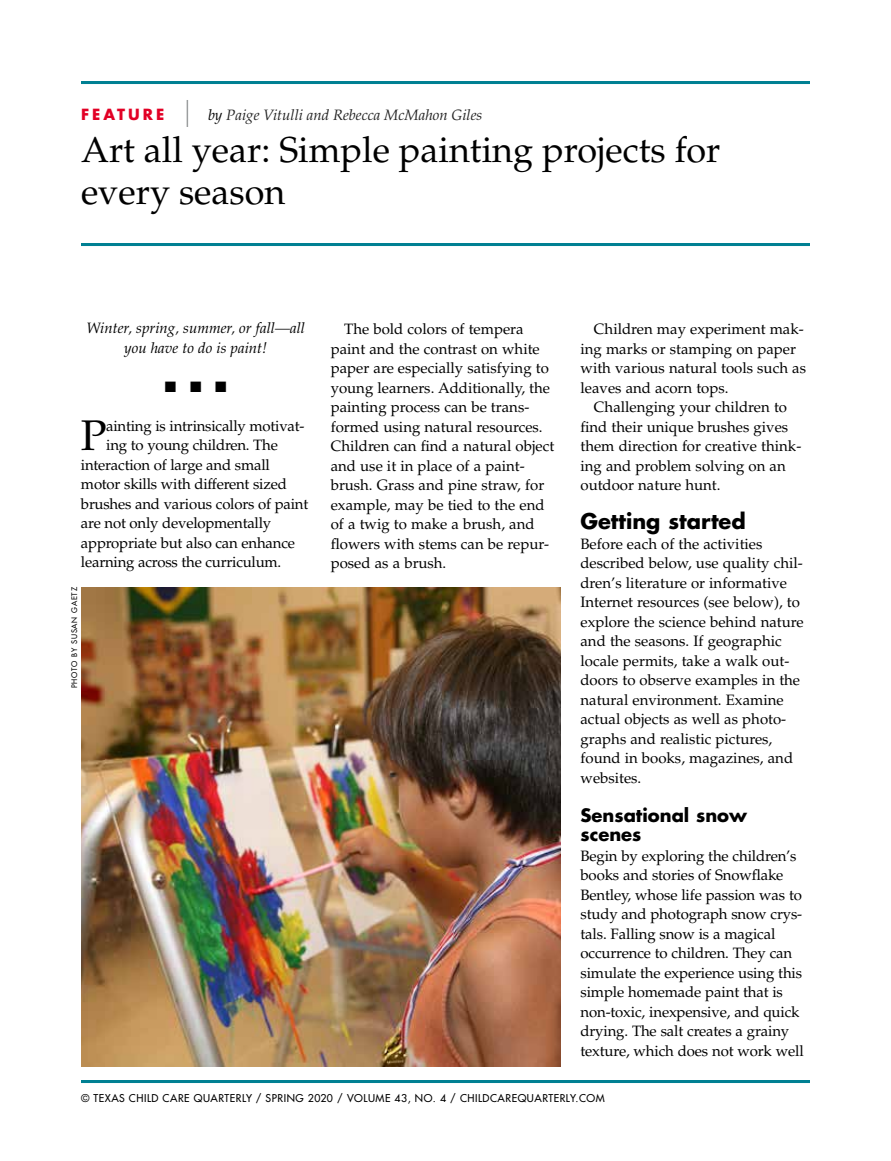
<style>
.page{position:relative;width:891px;height:1161px;background:#fff}
.page>*{position:absolute;margin:0;border:0;box-sizing:border-box;transform-origin:0 0}
.t1{font:42.9px "Palatino";color:#000}
.t2{font:36px/42px "Palatino";color:#000}
.t3{font:700 21px "Futura";color:#000}
.t4{font:700 18px/19.5px "Futura";color:#000}
.t5{font:15px/19.5px "Palatino";color:#000}
.t6{font:italic 15px/19.5px "Palatino";color:#000;text-align:center}
.t7{font:italic 15px "Palatino";color:#222}
.t8{font:700 15px "Futura";letter-spacing:.2em;color:#e20025}
.t9{font:15px "Zapf Dingbats";color:#000}
.t10{font:10.5px "Futura";letter-spacing:.05em;color:#000}
.t11{font:7.5px "Futura";letter-spacing:.1em;color:#000}
.s1{color:#000}
</style>
<div class="page">
<hr style="left:81px;top:81px;width:729px;height:3px;background:#008093">
<hr style="left:81px;top:1080px;width:729px;height:3px;background:#008093">
<img style="left:81px;top:587px;width:479px;height:479px">
<hr style="left:81px;top:243px;width:729px;height:3px;background:#008093">
<svg style="left:187px;top:100px;width:1px;height:27px"></svg>
<p class="t8" style="left:81px;top:104px;width:85px">FEATURE</p>
<p class="t7" style="left:208px;top:106px;width:276px"><span class="s1">by</span> Paige Vitulli and Rebecca McMahon Giles</p>
<h2 class="t2" style="left:81px;top:129px;width:641px">Art all year: Simple painting projects for every season</h2>
<p class="t6" style="left:86px;top:319px;width:220px">Winter, spring, summer, or fall—all you have to do is paint!</p>
<p class="t9" style="left:165px;top:380px;width:63px">■ ■ ■</p>
<h1 class="t1" style="left:81px;top:411px;width:27px">P</h1>
<p class="t5" style="left:106px;top:416px;width:200px">ainting is intrinsically motivat-</p>
<p class="t5" style="left:106px;top:436px;width:173px">ing to young children. The</p>
<p class="t5" style="left:81px;top:455px;width:190px">interaction of large and small</p>
<p class="t5" style="left:81px;top:475px;width:207px">motor skills with different sized</p>
<p class="t5" style="left:81px;top:494px;width:229px">brushes and various colors of paint</p>
<p class="t5" style="left:81px;top:514px;width:192px">are not only developmentally</p>
<p class="t5" style="left:81px;top:533px;width:216px">appropriate but also can enhance</p>
<p class="t5" style="left:81px;top:553px;width:202px">learning across the curriculum.</p>
<p class="t11" style="left:69px;top:688px;width:103px;rotate:-90deg">PHOTO BY SUSAN GAETZ</p>
<p class="t5" style="left:331px;top:319px;width:225px;text-indent:14px">The bold colors of tempera paint and the contrast on white paper are especially satisfying to young learners. Additionally, the painting process can be trans&shy;formed using natural resources.<br>Children can find a natural object and use it in place of a paint&shy;brush. Grass and pine straw, for example, may be tied to the end of a twig to make a brush, and flowers with stems can be repur&shy;posed as a brush.</p>
<p class="t5" style="left:580px;top:319px;width:227px;text-indent:14px">Children may experiment mak&shy;ing marks or stamping on paper with various natural tools such as leaves and acorn tops.</p>
<p class="t5" style="left:580px;top:397px;width:222px;text-indent:14px">Challenging your children to find their unique brushes gives them direction for creative think&shy;ing and problem solving on an outdoor nature hunt.</p>
<h3 class="t3" style="left:580px;top:507px;width:167px">Getting started</h3>
<p class="t5" style="left:580px;top:534px;width:225px">Before each of the activities described below, use quality chil&shy;dren’s literature or informative<br>Internet resources (see below), to explore the science behind nature and the seasons. If geographic locale permits, take a walk out&shy;doors to observe examples in the natural environment. Examine actual objects as well as photo&shy;graphs and realistic pictures, found in books, magazines, and websites.</p>
<p class="t4" style="left:580px;top:805px;width:168px">Sensational snow scenes</p>
<p class="t5" style="left:580px;top:846px;width:225px">Begin by exploring the children’s books and stories of Snowflake<br>Bentley, whose life passion was to study and photograph snow crys&shy;tals. Falling snow is a magical occurrence to children. They can simulate the experience using this simple homemade paint that is non-toxic, inexpensive, and quick drying. The salt creates a grainy texture, which does not work well</p>
<p class="t10" style="left:81px;top:1091px;width:525px">© TEXAS CHILD CARE QUARTERLY / SPRING 2020 / VOLUME 43, NO. 4 / CHILDCAREQUARTERLY.COM</p>
</div>
